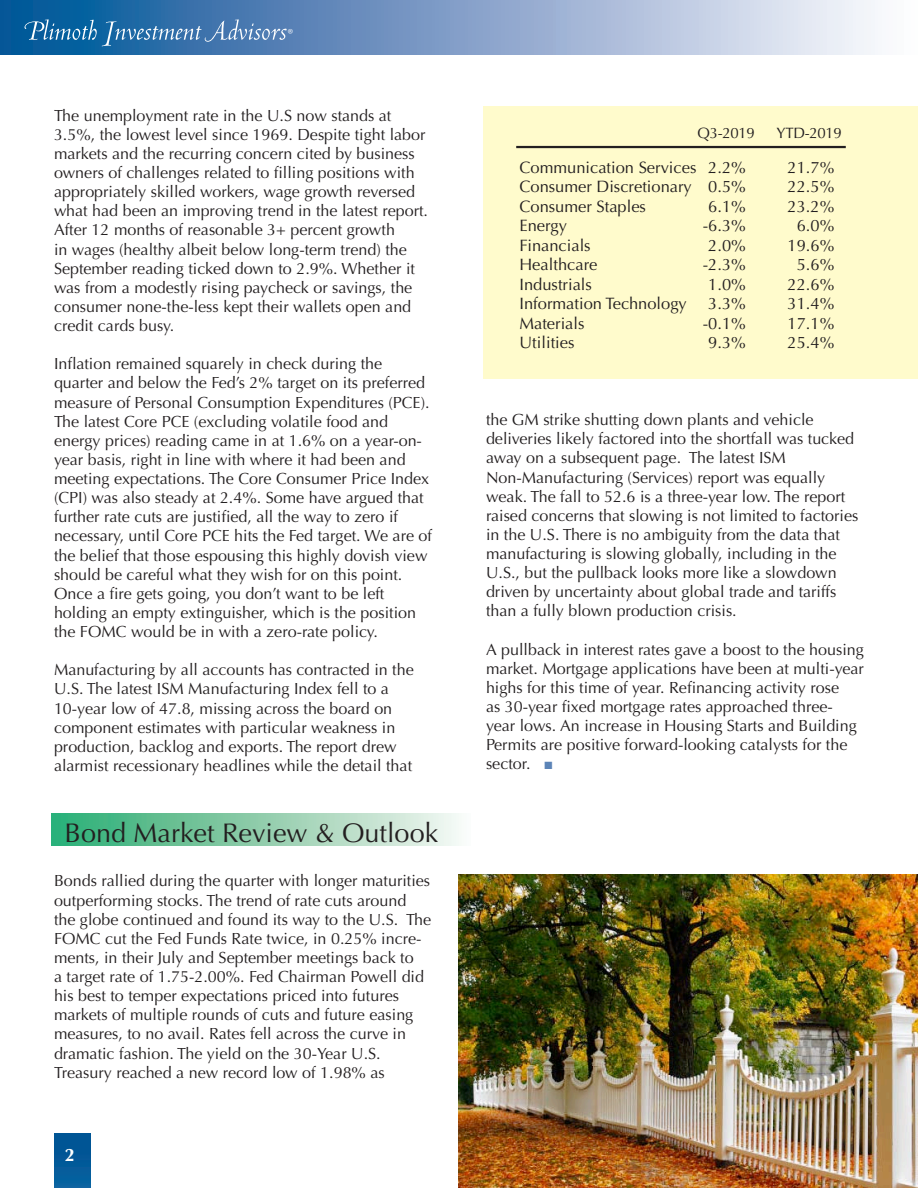
<style>
.page{position:relative;width:918px;height:1188px;background:#fff}
.page>*{position:absolute;margin:0;border:0;box-sizing:border-box;transform-origin:0 0}
.t1{font:27px "Optima";color:#231f20}
.t2{font:700 18px "Optima";color:#fff}
.t3{font:16.5px "Optima";color:#231f20}
.t4{font:16.2px/19.2px "Optima";color:#231f20}
.t5{font:15px "Optima";letter-spacing:-.02em;color:#231f20}
.t6{font:10.35px "Myriad";color:#fff}
.s1{color:#5c84b7}
</style>
<div class="page">
<img style="left:458px;top:875px;width:460px;height:313px">
<div style="left:52px;top:813px;width:419px;height:33px;background:linear-gradient(to right,#2aaa6f,#f9f6f1)"></div>
<div style="left:55px;top:1134px;width:36px;height:54px;background:#005898"></div>
<div style="left:0;top:0;width:918px;height:54px;background:linear-gradient(to right,#004d94,#fff9fe)"></div>
<svg style="left:25px;top:19px;width:262px;height:27px;background:#437eb2"></svg>
<div style="left:484px;top:106px;width:434px;height:272px;background:#fffbcc"></div>
<hr style="left:516px;top:146px;width:330px;height:2px;background:#231f20">
<p class="t6" style="left:288px;top:27px;width:7px">®</p>
<p class="t4" style="left:54px;top:106px;width:376px">The unemployment rate in the U.S now stands at 3.5%, the lowest level since 1969. Despite tight labor markets and the recurring concern cited by business owners of challenges related to filling positions with appropriately skilled workers, wage growth reversed what had been an improving trend in the latest report.<br>After 12 months of reasonable 3+ percent growth<br>in wages (healthy albeit below long-term trend) the September reading ticked down to 2.9%. Whether it was from a modestly rising paycheck or savings, the consumer none-the-less kept their wallets open and credit cards busy.</p>
<p class="t4" style="left:54px;top:354px;width:380px">Inflation remained squarely in check during the quarter and below the Fed’s 2% target on its preferred measure of Personal Consumption Expenditures (PCE).<br>The latest Core PCE (excluding volatile food and energy prices) reading came in at 1.6% on a year-on&shy;year basis, right in line with where it had been and meeting expectations. The Core Consumer Price Index (CPI) was also steady at 2.4%. Some have argued that further rate cuts are justified, all the way to zero if necessary, until Core PCE hits the Fed target. We are of the belief that those espousing this highly dovish view should be careful what they wish for on this point.<br>Once a fire gets going, you don’t want to be left</p>
<p class="t4" style="left:54px;top:603px;width:364px">holding an empty extinguisher, which is the position the FOMC would be in with a zero-rate policy.</p>
<p class="t4" style="left:54px;top:660px;width:361px">Manufacturing by all accounts has contracted in the<br>U.S. The latest ISM Manufacturing Index fell to a</p>
<p class="t4" style="left:54px;top:699px;width:343px">10-year low of 47.8, missing across the board on component estimates with particular weakness in</p>
<p class="t4" style="left:54px;top:737px;width:360px">production, backlog and exports. The report drew alarmist recessionary headlines while the detail that</p>
<p class="t1" style="left:65px;top:817px;width:375px">Bond Market Review &amp; Outlook</p>
<p class="t4" style="left:54px;top:872px;width:379px">Bonds rallied during the quarter with longer maturities outperforming stocks. The trend of rate cuts around the globe continued and found its way to the U.S. The FOMC cut the Fed Funds Rate twice, in 0.25% incre&shy;ments, in their July and September meetings back to<br>a target rate of 1.75-2.00%. Fed Chairman Powell did his best to temper expectations priced into futures markets of multiple rounds of cuts and future easing measures, to no avail. Rates fell across the curve in dramatic fashion. The yield on the 30-Year U.S.</p>
<p class="t4" style="left:54px;top:1063px;width:332px">Treasury reached a new record low of 1.98% as</p>
<p class="t2" style="left:65px;top:1144px;width:12px">2</p>
<p class="t5" style="left:698px;top:125px;width:59px">Q3-2019</p>
<p class="t5" style="left:776px;top:125px;width:67px">YTD-2019</p>
<p class="t3" style="left:519px;top:158px;width:228px">Communication Services 2.2%</p>
<p class="t3" style="left:788px;top:158px;width:48px">21.7%</p>
<p class="t3" style="left:519px;top:177px;width:228px">Consumer Discretionary 0.5%</p>
<p class="t3" style="left:788px;top:177px;width:48px">22.5%</p>
<p class="t3" style="left:519px;top:197px;width:128px">Consumer Staples</p>
<p class="t3" style="left:708px;top:197px;width:39px">6.1%</p>
<p class="t3" style="left:788px;top:197px;width:48px">23.2%</p>
<p class="t3" style="left:519px;top:216px;width:49px">Energy</p>
<p class="t3" style="left:703px;top:216px;width:45px">-6.3%</p>
<p class="t3" style="left:797px;top:216px;width:39px">6.0%</p>
<p class="t3" style="left:519px;top:236px;width:73px">Financials</p>
<p class="t3" style="left:708px;top:236px;width:39px">2.0%</p>
<p class="t3" style="left:788px;top:236px;width:48px">19.6%</p>
<p class="t3" style="left:519px;top:255px;width:79px">Healthcare</p>
<p class="t3" style="left:703px;top:255px;width:45px">-2.3%</p>
<p class="t3" style="left:797px;top:255px;width:39px">5.6%</p>
<p class="t3" style="left:519px;top:275px;width:74px">Industrials</p>
<p class="t3" style="left:708px;top:275px;width:39px">1.0%</p>
<p class="t3" style="left:788px;top:275px;width:48px">22.6%</p>
<p class="t3" style="left:519px;top:294px;width:169px">Information Technology</p>
<p class="t3" style="left:708px;top:294px;width:39px">3.3%</p>
<p class="t3" style="left:788px;top:294px;width:48px">31.4%</p>
<p class="t3" style="left:519px;top:314px;width:67px">Materials</p>
<p class="t3" style="left:703px;top:314px;width:45px">-0.1%</p>
<p class="t3" style="left:788px;top:314px;width:48px">17.1%</p>
<p class="t3" style="left:519px;top:333px;width:57px">Utilities</p>
<p class="t3" style="left:708px;top:333px;width:39px">9.3%</p>
<p class="t3" style="left:788px;top:333px;width:48px">25.4%</p>
<p class="t4" style="left:486px;top:410px;width:329px">the GM strike shutting down plants and vehicle</p>
<p class="t4" style="left:486px;top:429px;width:370px">deliveries likely factored into the shortfall was tucked away on a subsequent page. The latest ISM</p>
<p class="t4" style="left:486px;top:468px;width:374px">Non-Manufacturing (Services) report was equally weak. The fall to 52.6 is a three-year low. The report raised concerns that slowing is not limited to factories in the U.S. There is no ambiguity from the data that manufacturing is slowing globally, including in the U.S., but the pullback looks more like a slowdown driven by uncertainty about global trade and tariffs than a fully blown production crisis.</p>
<p class="t4" style="left:486px;top:640px;width:379px">A pullback in interest rates gave a boost to the housing market. Mortgage applications have been at multi-year highs for this time of year. Refinancing activity rose<br>as 30-year fixed mortgage rates approached three&shy;year lows. An increase in Housing Starts and Building Permits are positive forward-looking catalysts for the sector. <span class="s1">■</span></p>
</div>
